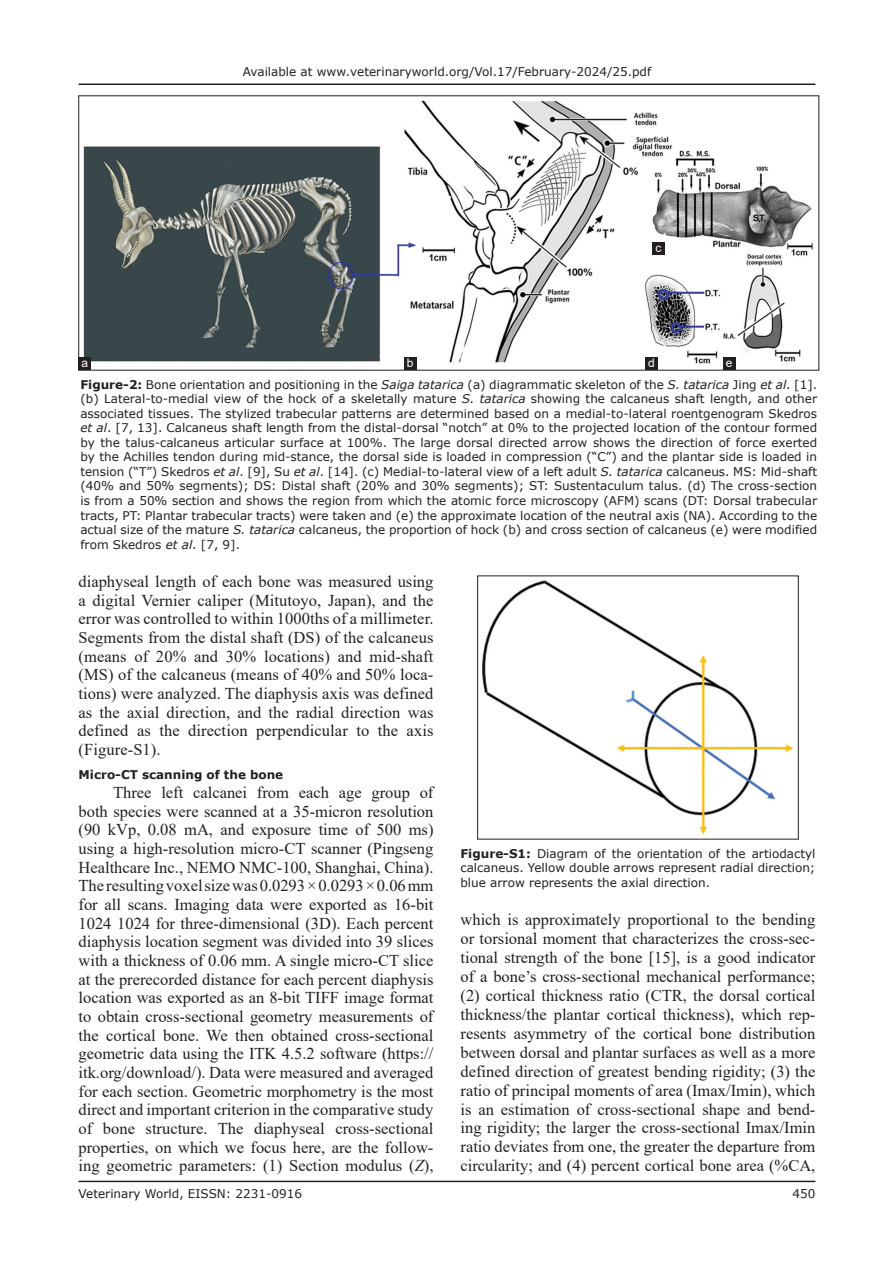
<style>
.page{position:relative;width:894px;height:1263px;background:#fff}
.page>*{position:absolute;margin:0;border:0;box-sizing:border-box;transform-origin:0 0}
.TX{font:16.5px/18.6px "Times New Roman";color:#231f20;text-align:justify}
.FGC{font:12px/14.5px "Verdana";color:#231f20;text-align:justify}
.RF{font:12px "Verdana";color:#231f20}
.t1{font:700 12px "Verdana";color:#231f20}
.LABEL{font:12px "Arial";color:#fff}
.s1{font-weight:700}
.s2{font-style:italic}
</style>
<div class="page">
<hr style="left:78px;top:1180px;width:737px;height:2px;background:#231f20">
<hr style="left:78px;top:83px;width:737px;height:2px;background:#231f20">
<img style="left:83px;top:100px;width:730px;height:268px">
<div style="left:78px;top:357px;width:13px;height:13px;background:#231f20"></div>
<div style="left:403px;top:357px;width:13px;height:13px;background:#231f20"></div>
<div style="left:652px;top:242px;width:12px;height:13px;background:#231f20"></div>
<div style="left:644px;top:357px;width:13px;height:13px;background:#231f20"></div>
<div style="left:722px;top:357px;width:13px;height:13px;background:#231f20"></div>
<img style="left:482px;top:580px;width:312px;height:255px">
<p class="FGC" style="left:242px;top:64px;width:410px">Available at www.veterinaryworld.org/Vol.17/February-2024/25.pdf</p>
<p class="LABEL" style="left:82px;top:354px;width:8px">a</p>
<p class="LABEL" style="left:406px;top:354px;width:8px">b</p>
<p class="LABEL" style="left:655px;top:240px;width:7px">c</p>
<p class="LABEL" style="left:648px;top:354px;width:8px">d</p>
<p class="LABEL" style="left:725px;top:354px;width:8px">e</p>
<p class="FGC" style="left:80px;top:377px;width:738px"><span class="s1">Figure-2:</span> Bone orientation and positioning in the <span class="s2">Saiga tatarica</span> (a) diagrammatic skeleton of the <span class="s2">S. tatarica</span> Jing <span class="s2">et al</span>. [1]. (b) Lateral-to-medial view of the hock of a skeletally mature <span class="s2">S. tatarica</span> showing the calcaneus shaft length, and other associated tissues. The stylized trabecular patterns are determined based on a medial-to-lateral roentgenogram Skedros <span class="s2">et al</span>. [7, 13]. Calcaneus shaft length from the distal-dorsal “notch” at 0% to the projected location of the contour formed by the talus-calcaneus articular surface at 100%. The large dorsal directed arrow shows the direction of force exerted by the Achilles tendon during mid-stance, the dorsal side is loaded in compression (“C”) and the plantar side is loaded in tension (“T”) Skedros <span class="s2">et al</span>. [9], Su <span class="s2">et al</span>. [14]. (c) Medial-to-lateral view of a left adult <span class="s2">S. tatarica</span> calcaneus. MS: Mid-shaft (40% and 50% segments); DS: Distal shaft (20% and 30% segments); ST: Sustentaculum talus. (d) The cross-section is from a 50% section and shows the region from which the atomic force microscopy (AFM) scans (DT: Dorsal trabecular tracts, PT: Plantar trabecular tracts) were taken and (e) the approximate location of the neutral axis (NA). According to the actual size of the mature <span class="s2">S. tatarica</span> calcaneus, the proportion of hock (b) and cross section of calcaneus (e) were modified from Skedros <span class="s2">et al</span>. [7, 9].</p>
<p class="TX" style="left:78px;top:572px;width:356px">diaphyseal length of each bone was measured using a digital Vernier caliper (Mitutoyo, Japan), and the error was controlled to within 1000ths of a millimeter.<br>Segments from the distal shaft (DS) of the calcaneus (means of 20% and 30% locations) and mid-shaft (MS) of the calcaneus (means of 40% and 50% loca&shy;tions) were analyzed. The diaphysis axis was defined as the axial direction, and the radial direction was defined as the direction perpendicular to the axis (Figure-S1).</p>
<h2 class="t1" style="left:78px;top:766px;width:206px">Micro-CT scanning of the bone</h2>
<p class="TX" style="left:78px;top:782px;width:356px;text-indent:34px">Three left calcanei from each age group of both species were scanned at a 35-micron resolution (90 kVp, 0.08 mA, and exposure time of 500 ms) using a high-resolution micro-CT scanner (Pingseng Healthcare Inc., NEMO NMC-100, Shanghai, China).<br>The resulting voxel size was 0.0293 × 0.0293 × 0.06mm for all scans. Imaging data were exported as 16-bit 1024 1024 for three-dimensional (3D). Each percent diaphysis location segment was divided into 39 slices with a thickness of 0.06 mm. A single micro-CT slice at the prerecorded distance for each percent diaphysis location was exported as an 8-bit TIFF image format to obtain cross-sectional geometry measurements of the cortical bone. We then obtained cross-sectional geometric data using the ITK 4.5.2 software (https:// itk.org/download/). Data were measured and averaged for each section. Geometric morphometry is the most direct and important criterion in the comparative study of bone structure. The diaphyseal cross-sectional properties, on which we focus here, are the follow&shy;ing geometric parameters: (1) Section modulus (<span class="s2">Z</span>),</p>
<p class="FGC" style="left:460px;top:845px;width:356px"><span class="s1">Figure-S1:</span> Diagram of the orientation of the artiodactyl calcaneus. Yellow double arrows represent radial direction; blue arrow represents the axial direction.</p>
<p class="TX" style="left:460px;top:909px;width:356px">which is approximately proportional to the bending or torsional moment that characterizes the cross-sec&shy;tional strength of the bone [15], is a good indicator of a bone’s cross-sectional mechanical performance; (2) cortical thickness ratio (CTR, the dorsal cortical thickness/the plantar cortical thickness), which rep&shy;resents asymmetry of the cortical bone distribution between dorsal and plantar surfaces as well as a more defined direction of greatest bending rigidity; (3) the ratio of principal moments of area (Imax/Imin), which is an estimation of cross-sectional shape and bend&shy;ing rigidity; the larger the cross-sectional Imax/Imin ratio deviates from one, the greater the departure from circularity; and (4) percent cortical bone area (%CA,</p>
<p class="RF" style="left:78px;top:1185px;width:225px">Veterinary World, EISSN: 2231-0916</p>
<p class="RF" style="left:792px;top:1185px;width:24px">450</p>
</div>
